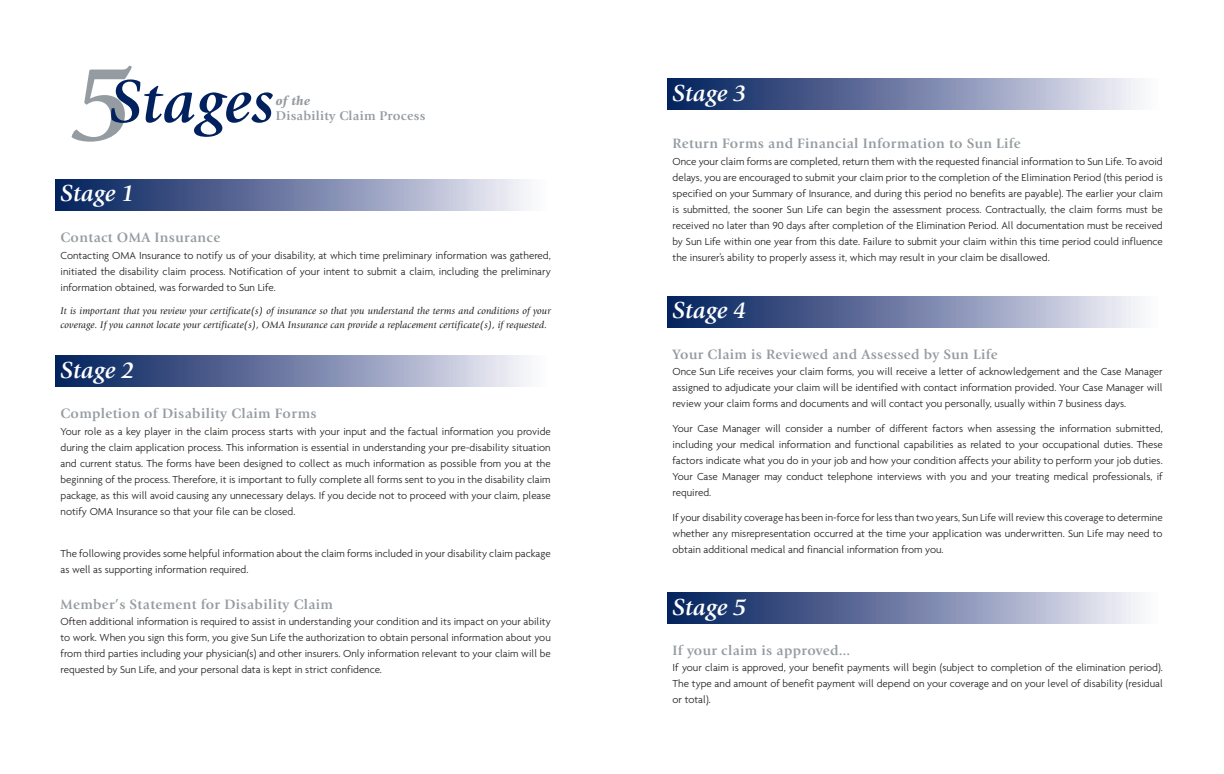
<style>
.page{position:relative;width:1224px;height:774px;background:#fff}
.page>*{position:absolute;margin:0;border:0;box-sizing:border-box;transform-origin:0 0}
.t1{font:italic 700 62px "Giovanni EF";color:#00215d}
.t2{font:italic 700 24px "Giovanni EF";letter-spacing:-.005em;color:#fff}
.t3{font:700 14px "Giovanni EF";letter-spacing:.025em;color:#959ca1}
.t4{font:700 13px "Giovanni EF";letter-spacing:.02em;color:#959ca1}
.t5{font:italic 900 13px "Giovanni EF";color:#959ca1}
.t6{font:300 11px/16px "Agenda";color:#231f20;text-align:justify}
.t7{font:italic 10px/14px "Giovanni EF";letter-spacing:.01em;color:#231f20}
.s1{font-size:110.5px;color:#959ca1}
</style>
<div class="page">
<div style="left:56px;top:179px;width:496px;height:31px;background:linear-gradient(to right,#001959,#fbf8ff)"></div>
<div style="left:56px;top:356px;width:496px;height:31px;background:linear-gradient(to right,#001959,#fbf8ff)"></div>
<div style="left:668px;top:78px;width:496px;height:31px;background:linear-gradient(to right,#001959,#fbf8ff)"></div>
<div style="left:668px;top:296px;width:496px;height:31px;background:linear-gradient(to right,#001959,#fbf8ff)"></div>
<div style="left:668px;top:592px;width:496px;height:31px;background:linear-gradient(to right,#001959,#fbf8ff)"></div>
<h1 class="t1" style="left:73px;top:65px;width:203px"><span class="s1">5</span>Stages</h1>
<p class="t5" style="left:276px;top:93px;width:36px">of the</p>
<p class="t4" style="left:276px;top:108px;width:151px">Disability Claim Process</p>
<h2 class="t2" style="left:61px;top:179px;width:76px">Stage 1</h2>
<p class="t3" style="left:61px;top:230px;width:161px">Contact OMA Insurance</p>
<p class="t6" style="left:61px;top:247px;width:492px">Contacting OMA Insurance to notify us of your disability, at which time preliminary information was gathered, initiated the disability claim process. Notification of your intent to submit a claim, including the preliminary information obtained, was forwarded to Sun Life.</p>
<p class="t7" style="left:61px;top:304px;width:492px">It is important that you review your certificate(s) of insurance so that you understand the terms and conditions of your coverage. If you cannot locate your certificate(s), OMA Insurance can provide a replacement certificate(s), if requested.</p>
<h2 class="t2" style="left:61px;top:356px;width:76px">Stage 2</h2>
<p class="t3" style="left:61px;top:405px;width:258px">Completion of Disability Claim Forms</p>
<p class="t6" style="left:61px;top:423px;width:492px">Your role as a key player in the claim process starts with your input and the factual information you provide during the claim application process. This information is essential in understanding your pre-disability situation and current status. The forms have been designed to collect as much information as possible from you at the beginning of the process. Therefore, it is important to fully complete all forms sent to you in the disability claim package, as this will avoid causing any unnecessary delays. If you decide not to proceed with your claim, please notify OMA Insurance so that your file can be closed.</p>
<p class="t6" style="left:61px;top:545px;width:492px">The following provides some helpful information about the claim forms included in your disability claim package as well as supporting information required.</p>
<p class="t3" style="left:61px;top:596px;width:274px">Member’s Statement for Disability Claim</p>
<p class="t6" style="left:61px;top:614px;width:492px">Often additional information is required to assist in understanding your condition and its impact on your ability to work. When you sign this form, you give Sun Life the authorization to obtain personal information about you from third parties including your physician(s) and other insurers. Only information relevant to your claim will be requested by Sun Life, and your personal data is kept in strict confidence.</p>
<h2 class="t2" style="left:673px;top:78px;width:76px">Stage 3</h2>
<p class="t3" style="left:673px;top:135px;width:350px">Return Forms and Financial Information to Sun Life</p>
<p class="t6" style="left:673px;top:153px;width:492px">Once your claim forms are completed, return them with the requested financial information to Sun Life. To avoid delays, you are encouraged to submit your claim prior to the completion of the Elimination Period (this period is specified on your Summary of Insurance, and during this period no benefits are payable). The earlier your claim is submitted, the sooner Sun Life can begin the assessment process. Contractually, the claim forms must be received no later than 90 days after completion of the Elimination Period. All documentation must be received by Sun Life within one year from this date. Failure to submit your claim within this time period could influence the insurer’s ability to properly assess it, which may result in your claim be disallowed.</p>
<h2 class="t2" style="left:673px;top:296px;width:76px">Stage 4</h2>
<p class="t3" style="left:673px;top:346px;width:327px">Your Claim is Reviewed and Assessed by Sun Life</p>
<p class="t6" style="left:673px;top:364px;width:492px">Once Sun Life receives your claim forms, you will receive a letter of acknowledgement and the Case Manager assigned to adjudicate your claim will be identified with contact information provided. Your Case Manager will review your claim forms and documents and will contact you personally, usually within 7 business days.</p>
<p class="t6" style="left:673px;top:421px;width:492px">Your Case Manager will consider a number of different factors when assessing the information submitted, including your medical information and functional capabilities as related to your occupational duties. These factors indicate what you do in your job and how your condition affects your ability to perform your job duties.<br>Your Case Manager may conduct telephone interviews with you and your treating medical professionals, if required.</p>
<p class="t6" style="left:673px;top:510px;width:492px">If your disability coverage has been in-force for less than two years, Sun Life will review this coverage to determine whether any misrepresentation occurred at the time your application was underwritten. Sun Life may need to obtain additional medical and financial information from you.</p>
<h2 class="t2" style="left:673px;top:592px;width:76px">Stage 5</h2>
<p class="t3" style="left:673px;top:642px;width:179px">If your claim is approved…</p>
<p class="t6" style="left:673px;top:660px;width:492px">If your claim is approved, your benefit payments will begin (subject to completion of the elimination period).<br>The type and amount of benefit payment will depend on your coverage and on your level of disability (residual or total).</p>
</div>
